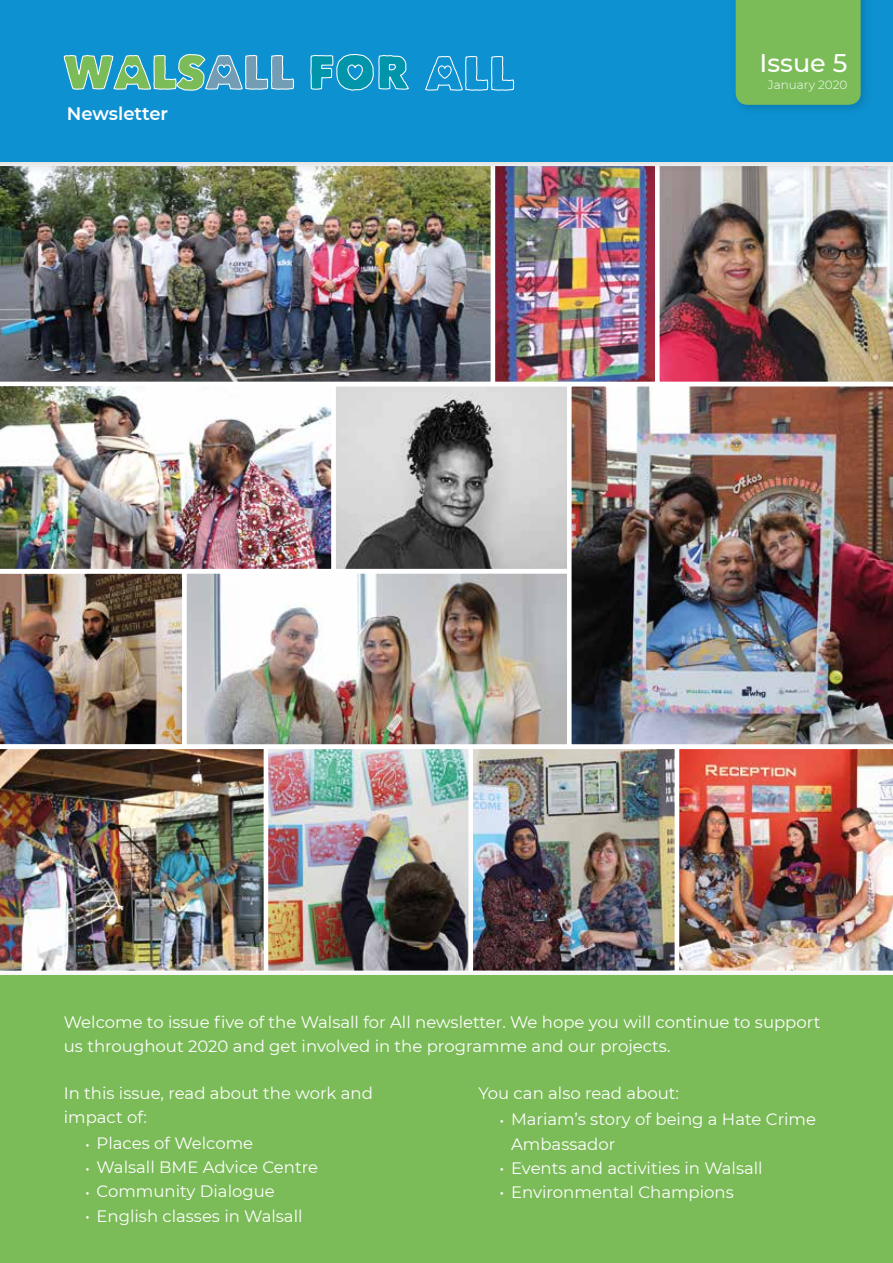
<style>
.page{position:relative;width:893px;height:1263px;background:#fff}
.page>*{position:absolute;margin:0;border:0;box-sizing:border-box;transform-origin:0 0}
.t1{font:500 25.5px "Montserrat";color:#fff}
.t2{font:600 18px "Montserrat";color:#fff}
.t3{font:16.5px/24px "Montserrat";color:#fff}
.t4{font:300 12px "Montserrat";color:#fff}
</style>
<div class="page">
<img style="left:187px;top:174px;width:487px;height:795px">
<img style="left:679px;top:749px;width:214px;height:220px">
<img style="left:655px;top:174px;width:238px;height:208px">
<img style="left:0;top:573px;width:182px;height:171px">
<img style="left:0;top:386px;width:336px;height:183px">
<div style="left:264px;top:744px;width:209px;height:231px;border:4px solid #fff"></div>
<img style="left:0;top:744px;width:268px;height:225px">
<div style="left:182px;top:569px;width:390px;height:180px;border:4px solid #fff"></div>
<img style="left:0;top:174px;width:495px;height:212px">
<img style="left:567px;top:382px;width:326px;height:367px">
<div style="left:0;top:0;width:893px;height:174px;background:#000;opacity:.15"></div>
<div style="left:0;top:0;width:893px;height:162px;background:#0e91d1"></div>
<div style="left:730px;top:0;width:143px;height:117px;background:#000;opacity:.15"></div>
<div style="left:736px;top:0;width:125px;height:105px;background:#7bbb58"></div>
<svg style="left:63px;top:54px;width:231px;height:37px"></svg>
<svg style="left:310px;top:54px;width:99px;height:37px"></svg>
<svg style="left:425px;top:56px;width:90px;height:35px"></svg>
<div style="left:0;top:969px;width:893px;height:294px;background:#000;opacity:.15"></div>
<div style="left:0;top:975px;width:893px;height:288px;background:#7bbb58"></div>
<p class="t2" style="left:67px;top:100px;width:103px">Newsletter</p>
<h1 class="t1" style="left:760px;top:45px;width:89px">Issue 5</h1>
<p class="t4" style="left:768px;top:76px;width:81px">January 2020</p>
<p class="t3" style="left:64px;top:1009px;width:758px">Welcome to issue five of the Walsall for All newsletter. We hope you will continue to support us throughout 2020 and get involved in the programme and our projects.</p>
<p class="t3" style="left:64px;top:1080px;width:311px">In this issue, read about the work and impact of:</p>
<p class="t3" style="left:85px;top:1131px;width:170px">• Places of Welcome</p>
<p class="t3" style="left:85px;top:1155px;width:235px">• Walsall BME Advice Centre</p>
<p class="t3" style="left:85px;top:1179px;width:191px">• Community Dialogue</p>
<p class="t3" style="left:85px;top:1203px;width:219px">• English classes in Walsall</p>
<p class="t3" style="left:478px;top:1080px;width:202px">You can also read about:</p>
<p class="t3" style="left:511px;top:1107px;width:306px;text-indent:-12px">• Mariam’s story of being a Hate Crime<br>Ambassador</p>
<p class="t3" style="left:500px;top:1155px;width:265px">• Events and activities in Walsall</p>
<p class="t3" style="left:500px;top:1179px;width:236px">• Environmental Champions</p>
</div>
